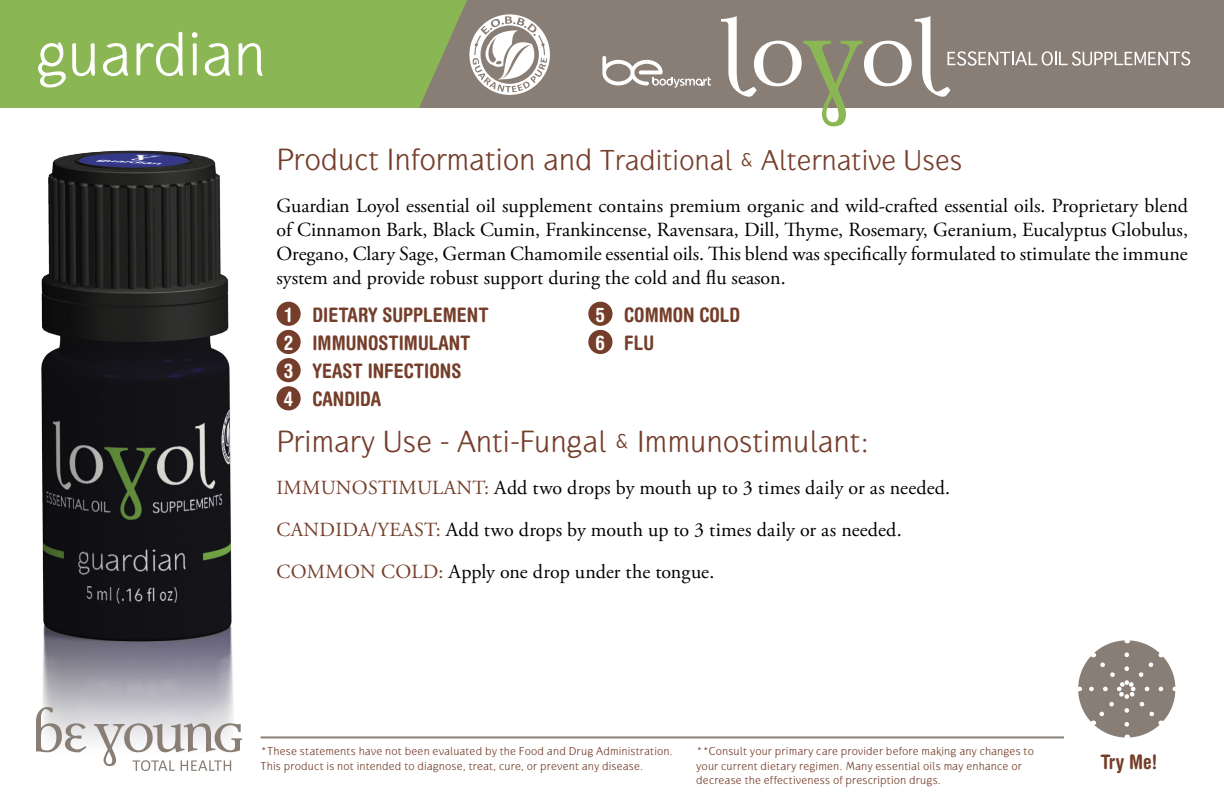
<style>
.page{position:relative;width:1224px;height:792px;background:#fff}
.page>*{position:absolute;margin:0;border:0;box-sizing:border-box;transform-origin:0 0}
.t1{font:64px "Gauntlet Classic";color:#fff}
.t2{font:32px "Gauntlet Classic";color:#753e2b}
.t3{font:30px "Gauntlet Classic";color:#753e2b}
.t4{font:20px/24px "Adobe Garamond Pro";color:#000;text-align:justify}
.t5{font:700 condensed 20px/28.2px "Helvetica Rounded";color:#753e2b}
.t6{font:12px/14.4px "Gauntlet Classic";letter-spacing:.015em;color:#753e2b}
.s1{font-size:32px}
.s2{color:#fff}
.s3{color:#753e2b}
</style>
<div class="page">
<img style="left:41px;top:150px;width:192px;height:603px">
<div style="left:0;top:0;width:1224px;height:108px;background:#897e75"></div>
<svg style="left:36px;top:707px;width:50px;height:45px"></svg>
<svg style="left:94px;top:723px;width:148px;height:48px"></svg>
<hr style="left:261px;top:736px;width:803px;height:2px;background:#897e75">
<div style="left:0;top:0;width:467px;height:108px;background:#8ab754"></div>
<div style="left:1078px;top:640px;width:97px;height:98px;background:#897e75;border-radius:50%"></div>
<svg style="left:1086px;top:653px;width:76px;height:85px"></svg>
<div style="left:276px;top:302px;width:25px;height:24px;background:#753e2b;border-radius:50%"></div>
<div style="left:276px;top:330px;width:25px;height:24px;background:#753e2b;border-radius:50%"></div>
<div style="left:276px;top:358px;width:25px;height:24px;background:#753e2b;border-radius:50%"></div>
<div style="left:276px;top:386px;width:25px;height:24px;background:#753e2b;border-radius:50%"></div>
<div style="left:588px;top:302px;width:25px;height:24px;background:#753e2b;border-radius:50%"></div>
<div style="left:588px;top:330px;width:25px;height:24px;background:#753e2b;border-radius:50%"></div>
<svg style="left:469px;top:14px;width:81px;height:81px"></svg>
<svg style="left:602px;top:56px;width:109px;height:32px"></svg>
<svg style="left:721px;top:16px;width:469px;height:110px"></svg>
<h1 class="t1" style="left:36px;top:17px;width:231px">guardian</h1>
<h3 class="t3" style="left:276px;top:142px;width:688px"><span class="s1">Product Information and</span> Traditional &amp; Alternative Uses</h3>
<p class="t4" style="left:276px;top:194px;width:913px">Guardian Loyol essential oil supplement contains premium organic and wild-crafted essential oils. Proprietary blend of Cinnamon Bark, Black Cumin, Frankincense, Ravensara, Dill, Thyme, Rosemary, Geranium, Eucalyptus Globulus, Oregano, Clary Sage, German Chamomile essential oils. This blend was specifically formulated to stimulate the immune system and provide robust support during the cold and flu season.</p>
<p class="t5" style="left:284px;top:300px;width:207px"><span class="s2">1</span> DIETARY SUPPLEMENT<br><span class="s2">2</span> IMMUNOSTIMULANT<br><span class="s2">3</span> YEAST INFECTIONS<br><span class="s2">4</span> CANDIDA</p>
<p class="t5" style="left:596px;top:300px;width:146px"><span class="s2">5</span> COMMON COLD<br><span class="s2">6</span> FLU</p>
<h2 class="t2" style="left:276px;top:423px;width:594px">Primary Use - Anti-Fungal &amp; Immunostimulant:</h2>
<p class="t4" style="left:277px;top:468px;width:675px;line-height:42px;text-align:left"><span class="s3">IMMUNOSTIMULANT:</span> Add two drops by mouth up to 3 times daily or as needed.<br><span class="s3">CANDIDA/YEAST:</span> Add two drops by mouth up to 3 times daily or as needed.<br><span class="s3">COMMON COLD:</span> Apply one drop under the tongue.</p>
<p class="t6" style="left:696px;top:744px;width:339px">**Consult your primary care provider before making any changes to your current dietary regimen. Many essential oils may enhance or decrease the effectiveness of prescription drugs.</p>
<p class="t6" style="left:261px;top:744px;width:414px">*These statements have not been evaluated by the Food and Drug Administration.<br>This product is not intended to diagnose, treat, cure, or prevent any disease.</p>
<p class="t5" style="left:1100px;top:747px;width:58px">Try Me!</p>
</div>
